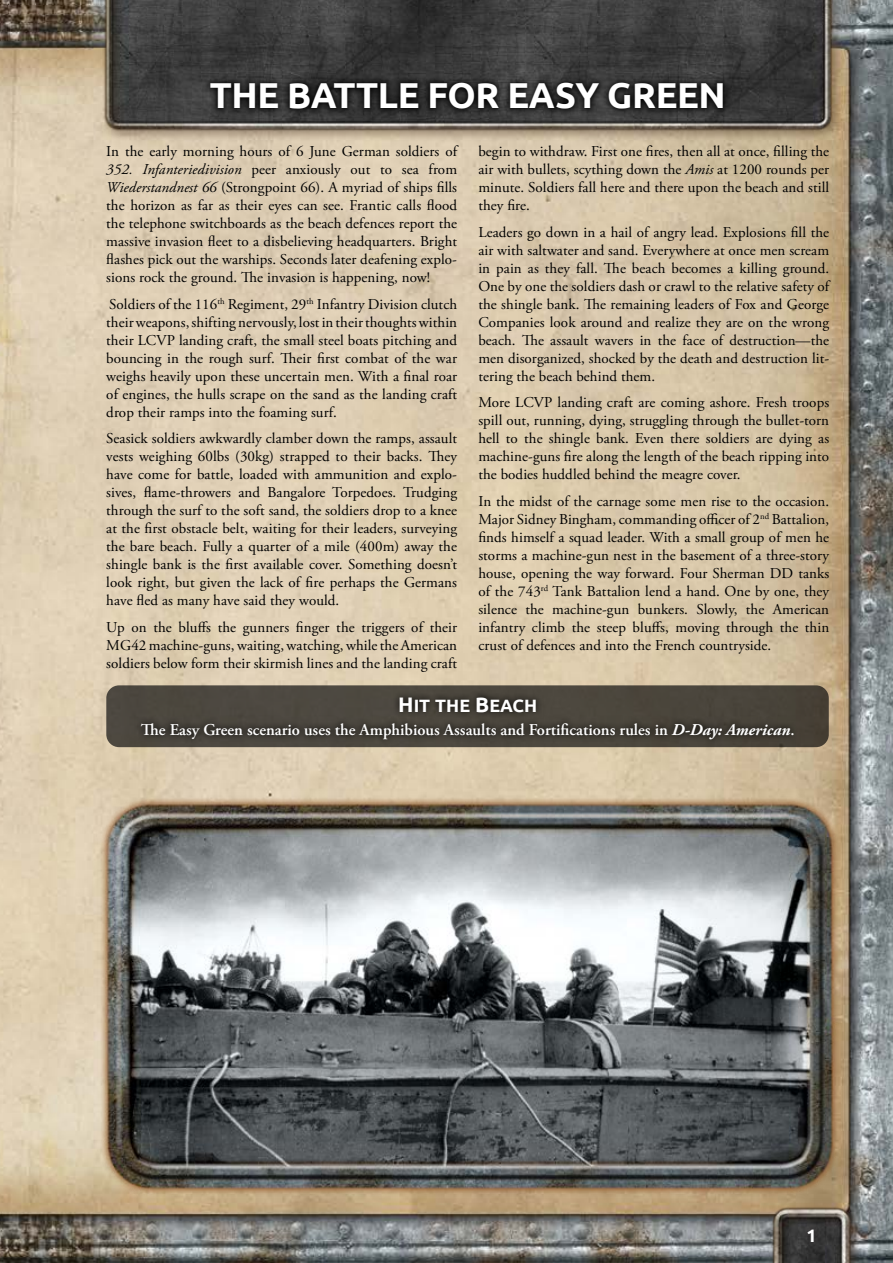
<style>
.page{position:relative;width:893px;height:1263px;background:#fff}
.page>*{position:absolute;margin:0;border:0;box-sizing:border-box;transform-origin:0 0}
.t1{font:700 36px "Ubuntu";letter-spacing:-.01em;color:#fff}
.t2{font:700 18px "Ubuntu";color:#fff}
.t3{font:17.85px "Ubuntu Bold SC850";color:#fff}
.t4{font:600 16.5px "Adobe Garamond Pro";color:#fff}
.t5{font:15px/18px "Adobe Garamond Pro";letter-spacing:.005em;color:#000;text-align:justify}
.s1{font-style:italic}
.s2{font-size:21px}
.s3{font-weight:700;font-style:italic}
</style>
<div class="page">
<img style="left:0;top:0;width:893px;height:1263px">
<img style="left:87px;top:784px;width:766px;height:427px">
<img style="left:21px;top:0;width:872px;height:147px">
<div style="left:106px;top:685px;width:723px;height:62px;background:#4b473e;border-radius:13px"></div>
<svg style="left:140px;top:720px;width:655px;height:26px;fill:#423e36"></svg>
<svg style="left:203px;top:77px;width:527px;height:38px;background:#212121"></svg>
<svg style="left:396px;top:693px;width:143px;height:22px"></svg>
<img style="left:753px;top:1191px;width:128px;height:72px">
<div style="left:802px;top:1222px;width:19px;height:26px;background:#363536"></div>
<h1 class="t1" style="left:210px;top:73px;width:518px">THE BATTLE FOR EASY GREEN</h1>
<p class="t5" style="left:106px;top:143px;width:352px">In the early morning hours of 6 June German soldiers of <span class="s1">352. Infanteriedivision</span> peer anxiously out to sea from <span class="s1">Wiederstandnest 66</span> (Strongpoint 66). A myriad of ships fills the horizon as far as their eyes can see. Frantic calls flood the telephone switchboards as the beach defences report the massive invasion fleet to a disbelieving headquarters. Bright flashes pick out the warships. Seconds later deafening explo&shy;sions rock the ground. The invasion is happening, now!</p>
<p class="t5" style="left:106px;top:295px;width:352px">Soldiers of the 116<sup>th</sup> Regiment, 29<sup>th</sup> Infantry Division clutch their weapons, shifting nervously, lost in their thoughts within their LCVP landing craft, the small steel boats pitching and bouncing in the rough surf. Their first combat of the war weighs heavily upon these uncertain men. With a final roar of engines, the hulls scrape on the sand as the landing craft drop their ramps into the foaming surf.</p>
<p class="t5" style="left:106px;top:430px;width:352px">Seasick soldiers awkwardly clamber down the ramps, assault vests weighing 60lbs (30kg) strapped to their backs. They have come for battle, loaded with ammunition and explo&shy;sives, flame-throwers and Bangalore Torpedoes. Trudging through the surf to the soft sand, the soldiers drop to a knee at the first obstacle belt, waiting for their leaders, surveying the bare beach. Fully a quarter of a mile (400m) away the shingle bank is the first available cover. Something doesn’t look right, but given the lack of fire perhaps the Germans have fled as many have said they would.</p>
<p class="t5" style="left:106px;top:618px;width:352px">Up on the bluffs the gunners finger the triggers of their MG42 machine-guns, waiting, watching, while the American soldiers below form their skirmish lines and the landing craft</p>
<p class="t5" style="left:478px;top:143px;width:352px">begin to withdraw. First one fires, then all at once, filling the air with bullets, scything down the <span class="s1">Amis</span> at 1200 rounds per minute. Soldiers fall here and there upon the beach and still they fire.</p>
<p class="t5" style="left:478px;top:223px;width:352px">Leaders go down in a hail of angry lead. Explosions fill the air with saltwater and sand. Everywhere at once men scream in pain as they fall. The beach becomes a killing ground.<br>One by one the soldiers dash or crawl to the relative safety of the shingle bank. The remaining leaders of Fox and George Companies look around and realize they are on the wrong beach. The assault wavers in the face of destruction—the men disorganized, shocked by the death and destruction lit&shy;tering the beach behind them.</p>
<p class="t5" style="left:478px;top:394px;width:352px">More LCVP landing craft are coming ashore. Fresh troops spill out, running, dying, struggling through the bullet-torn hell to the shingle bank. Even there soldiers are dying as machine-guns fire along the length of the beach ripping into the bodies huddled behind the meagre cover.</p>
<p class="t5" style="left:478px;top:492px;width:352px">In the midst of the carnage some men rise to the occasion.<br>Major Sidney Bingham, commanding officer of 2<sup>nd</sup> Battalion, finds himself a squad leader. With a small group of men he storms a machine-gun nest in the basement of a three-story house, opening the way forward. Four Sherman DD tanks of the 743<sup>rd</sup> Tank Battalion lend a hand. One by one, they silence the machine-gun bunkers. Slowly, the American infantry climb the steep bluffs, moving through the thin crust of defences and into the French countryside.</p>
<p class="t3" style="left:398px;top:695px;width:138px"><span class="s2">H</span>IT TH E <span class="s2">B</span>EACH</p>
<p class="t4" style="left:141px;top:720px;width:655px">The Easy Green scenario uses the Amphibious Assaults and Fortifications rules in <span class="s3">D-Day: American</span>.</p>
<p class="t2" style="left:806px;top:1224px;width:12px">1</p>
</div>
